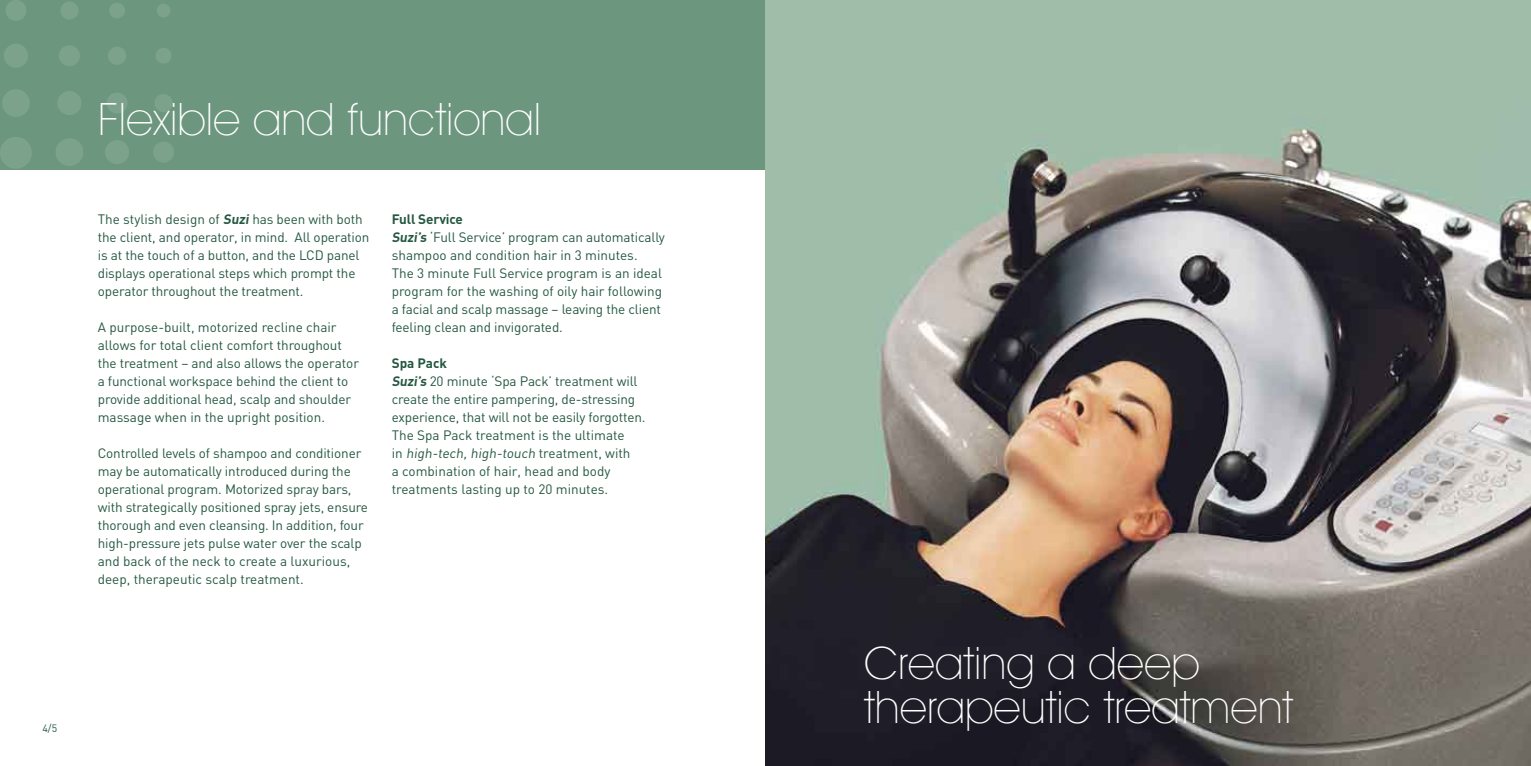
<style>
.page{position:relative;width:1531px;height:766px;background:#fff}
.page>*{position:absolute;margin:0;border:0;box-sizing:border-box;transform-origin:0 0}
.t1{font:200 45px/43.5px "Avant Garde IT Cby BT";color:#fff}
.t2{font:13.5px/18px "DIN";letter-spacing:-.01em;color:#255841}
.t3{font:10.5px "DIN";color:#255841}
.s1{font-weight:700}
</style>
<div class="page">
<div style="left:0;top:0;width:770px;height:170px;background:#6c967e"></div>
<div style="left:157px;top:4px;width:13px;height:13px;background:#7ca28c;border-radius:50%"></div>
<div style="left:109px;top:3px;width:16px;height:15px;background:#7ca28c;border-radius:50%"></div>
<div style="left:60px;top:1px;width:19px;height:19px;background:#7ca28c;border-radius:50%"></div>
<div style="left:5px;top:0;width:21px;height:21px;background:#7ca28c;border-radius:50%"></div>
<div style="left:156px;top:48px;width:15px;height:16px;background:#7ca28c;border-radius:50%"></div>
<div style="left:108px;top:47px;width:18px;height:18px;background:#7ca28c;border-radius:50%"></div>
<div style="left:59px;top:45px;width:21px;height:21px;background:#7ca28c;border-radius:50%"></div>
<div style="left:4px;top:44px;width:24px;height:24px;background:#7ca28c;border-radius:50%"></div>
<div style="left:154px;top:94px;width:19px;height:18px;background:#7ca28c;border-radius:50%"></div>
<div style="left:107px;top:92px;width:21px;height:21px;background:#7ca28c;border-radius:50%"></div>
<div style="left:57px;top:91px;width:24px;height:24px;background:#7ca28c;border-radius:50%"></div>
<div style="left:2px;top:89px;width:28px;height:28px;background:#7ca28c;border-radius:50%"></div>
<div style="left:153px;top:142px;width:21px;height:21px;background:#7ca28c;border-radius:50%"></div>
<div style="left:105px;top:140px;width:24px;height:24px;background:#7ca28c;border-radius:50%"></div>
<div style="left:56px;top:138px;width:27px;height:28px;background:#7ca28c;border-radius:50%"></div>
<div style="left:0;top:137px;width:32px;height:32px;background:#7ca28c;border-radius:50%"></div>
<img style="left:765px;top:0;width:766px;height:765px">
<p class="t1" style="left:98px;top:97px;width:445px">Flexible and functional</p>
<p class="t2" style="left:98px;top:210px;width:273px">The stylish design of <span class="s1">Suzi</span> has been with both the client, and operator, in mind. All operation is at the touch of a button, and the LCD panel displays operational steps which prompt the operator throughout the treatment.</p>
<p class="t2" style="left:98px;top:318px;width:263px">A purpose-built, motorized recline chair allows for total client comfort throughout the treatment – and also allows the operator a functional workspace behind the client to provide additional head, scalp and shoulder massage when in the upright position.</p>
<p class="t2" style="left:98px;top:444px;width:272px">Controlled levels of shampoo and conditioner may be automatically introduced during the operational program. Motorized spray bars, with strategically positioned spray jets, ensure thorough and even cleansing. In addition, four high-pressure jets pulse water over the scalp and back of the neck to create a luxurious, deep, therapeutic scalp treatment.</p>
<p class="t2" style="left:392px;top:210px;width:275px"><span class="s1">Full Service<br>Suzi’s</span> ‘Full Service’ program can automatically shampoo and condition hair in 3 minutes.<br>The 3 minute Full Service program is an ideal program for the washing of oily hair following a facial and scalp massage – leaving the client feeling clean and invigorated.</p>
<p class="t2" style="left:392px;top:354px;width:255px"><span class="s1">Spa Pack<br>Suzi’s</span> 20 minute ‘Spa Pack’ treatment will create the entire pampering, de-stressing experience, that will not be easily forgotten.<br>The Spa Pack treatment is the ultimate<br>i n high-tech, high-touch t rea t m e n t , wi t h<br>a combination of hair, head and body treatments lasting up to 20 minutes.</p>
<p class="t3" style="left:42px;top:721px;width:16px">4/5</p>
<p class="t1" style="left:864px;top:641px;width:431px">Creating a deep therapeutic treatment</p>
</div>
